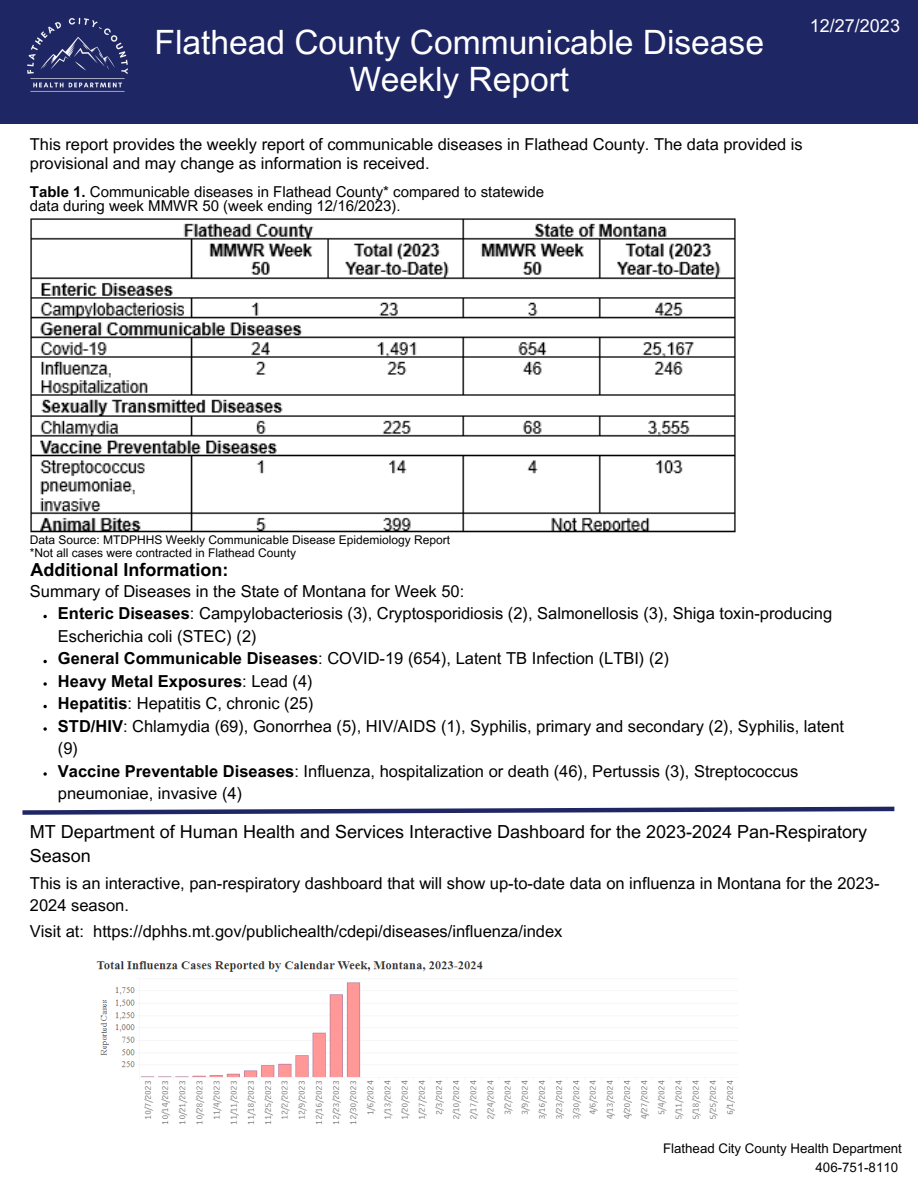
<style>
.page{position:relative;width:918px;height:1188px;background:#fff}
.page>*{position:absolute;margin:0;border:0;box-sizing:border-box;transform-origin:0 0}
.t1{font:33.6px/37px "Arial MT Pro";color:#fff;text-align:center}
.t2{font:18px/24.8px "Arial MT Pro";color:#000}
.t3{font:700 18px "Arial MT Pro";color:#000}
.t4{font:18px "Arial MT Pro";color:#fff}
.t5{font:16.5px/22.5px "Arial MT Pro";color:#000}
.t6{font:700 16.5px "Arial MT Pro";color:#000}
.t7{font:15px/14.7px "Arial MT Pro";color:#000}
.t8{font:13.2px "Arial MT Pro";color:#000}
.t9{font:12px "Arial MT Pro";color:#000}
.s1{font-weight:700}
.s2{font-weight:400}
</style>
<div class="page">
<div style="left:0;top:0;width:918px;height:123px;background:#1f2664"></div>
<img style="left:27px;top:17px;width:101px;height:75px">
<svg style="left:22px;top:806px;width:873px;height:9px"></svg>
<img style="left:30px;top:218px;width:706px;height:315px">
<img style="left:96px;top:961px;width:639px;height:163px">
<svg style="left:43px;top:615px;width:4px;height:3px"></svg>
<svg style="left:43px;top:660px;width:4px;height:3px"></svg>
<svg style="left:43px;top:682px;width:4px;height:4px"></svg>
<svg style="left:43px;top:705px;width:4px;height:3px"></svg>
<svg style="left:43px;top:727px;width:4px;height:4px"></svg>
<svg style="left:43px;top:772px;width:4px;height:4px"></svg>
<p class="t1" style="left:155px;top:28px;width:611px">Flathead County Communicable Disease<br>Weekly Report</p>
<p class="t4" style="left:810px;top:19px;width:92px">12/27/2023</p>
<p class="t5" style="left:30px;top:137px;width:774px;line-height:19.2px">This report provides the weekly report of communicable diseases in Flathead County. The data provided is provisional and may change as information is received.</p>
<p class="t7" style="left:30px;top:186px;width:516px"><span class="s1">Table 1.</span> Communicable diseases in Flathead County* compared to statewide data during week MMWR 50 (week ending 12/16/2023).</p>
<p class="t9" style="left:30px;top:535px;width:422px">Data Source: MTDPHHS Weekly Communicable Disease Epidemiology Report</p>
<p class="t9" style="left:30px;top:549px;width:268px">*Not all cases were contracted in Flathead County</p>
<p class="t3" style="left:31px;top:563px;width:200px">Additional Information:</p>
<p class="t5" style="left:30px;top:582px;width:436px">Summary of Diseases in the State of Montana for Week 50:</p>
<p class="t5" style="left:58px;top:604px;width:776px"><span class="s1">Enteric Diseases</span>: Campylobacteriosis (3), Cryptosporidiosis (2), Salmonellosis (3), Shiga toxin-producing<br>Escherichia coli (STEC) (2)</p>
<p class="t5" style="left:58px;top:649px;width:613px"><span class="s1">General Communicable Diseases</span>: COVID-19 (654), Latent TB Infection (LTBI) (2)</p>
<p class="t6" style="left:58px;top:675px;width:256px">Heavy Metal Exposures<span class="s2">: Lead (4)</span></p>
<p class="t5" style="left:58px;top:694px;width:257px"><span class="s1">Hepatitis</span>: Hepatitis C, chronic (25)</p>
<p class="t5" style="left:58px;top:717px;width:788px"><span class="s1">STD/HIV</span>: Chlamydia (69), Gonorrhea (5), HIV/AIDS (1), Syphilis, primary and secondary (2), Syphilis, latent (9)</p>
<p class="t5" style="left:58px;top:762px;width:742px"><span class="s1">Vaccine Preventable Diseases</span>: Influenza, hospitalization or death (46), Pertussis (3), Streptococcus pneumoniae, invasive (4)</p>
<p class="t2" style="left:30px;top:821px;width:839px">MT Department of Human Health and Services Interactive Dashboard for the 2023-2024 Pan-Respiratory<br>Season</p>
<p class="t5" style="left:30px;top:874px;width:851px">This is an interactive, pan-respiratory dashboard that will show up-to-date data on influenza in Montana for the 2023-<br>2024 season.</p>
<p class="t5" style="left:30px;top:923px;width:534px">Visit at: https://dphhs.mt.gov/publichealth/cdepi/diseases/influenza/index</p>
<p class="t8" style="left:663px;top:1143px;width:240px">Flathead City County Health Department</p>
<p class="t8" style="left:816px;top:1162px;width:84px">406-751-8110</p>
</div>
